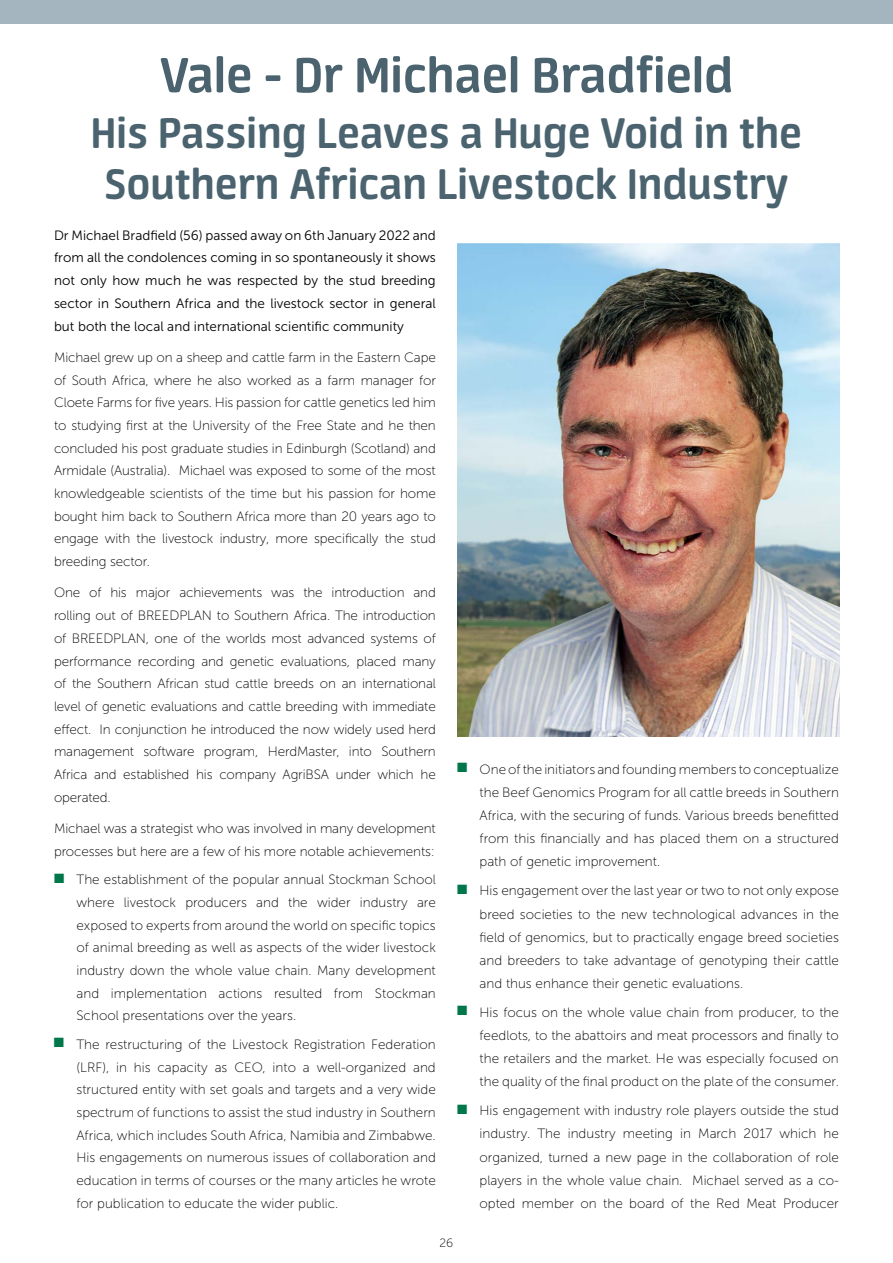
<style>
.page{position:relative;width:893px;height:1263px;background:#fff}
.page>*{position:absolute;margin:0;border:0;box-sizing:border-box;transform-origin:0 0}
.t1{font:700 55.5px "Neuron";color:#4a636f}
.t2{font:700 48px/51px "Neuron";color:#4a636f}
.t3{font:13.5px/22.6px "Museo Sans 100";color:#000;text-align:justify}
.t4{font:13.5px/22.6px "Museo Sans 300";color:#000;text-align:justify}
.t5{font:12px "Museo Sans 100";color:#000}
.s1{color:#00774a}
</style>
<div class="page">
<div style="left:0;top:0;width:893px;height:23px;background:#a4b5bf"></div>
<img style="left:457px;top:244px;width:382px;height:492px">
<hr style="left:892px;top:424px;width:1px;height:839px;background:#ceddc4">
<h1 class="t1" style="left:160px;top:44px;width:574px">Vale - Dr Michael Bradfield</h1>
<h2 class="t2" style="left:91px;top:107px;width:713px">His Passing Leaves a Huge Void in the<br>Southern African Livestock Industry</h2>
<p class="t4" style="left:54px;top:224px;width:383px">Dr Michael Bradfield (56) passed away on 6th January 2022 and from all the condolences coming in so spontaneously it shows not only how much he was respected by the stud breeding sector in Southern Africa and the livestock sector in general but both the local and international scientific community</p>
<p class="t3" style="left:54px;top:346px;width:383px">Michael grew up on a sheep and cattle farm in the Eastern Cape of South Africa, where he also worked as a farm manager for Cloete Farms for five years. His passion for cattle genetics led him to studying first at the University of the Free State and he then concluded his post graduate studies in Edinburgh (Scotland) and Armidale (Australia). Michael was exposed to some of the most knowledgeable scientists of the time but his passion for home bought him back to Southern Africa more than 20 years ago to engage with the livestock industry, more specifically the stud breeding sector.</p>
<p class="t3" style="left:54px;top:582px;width:383px">One of his major achievements was the introduction and rolling out of BREEDPLAN to Southern Africa. The introduction of BREEDPLAN, one of the worlds most advanced systems of performance recording and genetic evaluations, placed many of the Southern African stud cattle breeds on an international level of genetic evaluations and cattle breeding with immediate effect. In conjunction he introduced the now widely used herd management software program, HerdMaster, into Southern Africa and established his company AgriBSA under which he operated.</p>
<p class="t3" style="left:54px;top:817px;width:383px">Michael was a strategist who was involved in many development processes but here are a few of his more notable achievements:</p>
<p class="t3" style="left:76px;top:868px;width:361px;text-indent:-22px"><span class="s1">■</span> The establishment of the popular annual Stockman School where livestock producers and the wider industry are exposed to experts from around the world on specific topics of animal breeding as well as aspects of the wider livestock industry down the whole value chain. Many development and implementation actions resulted from Stockman School presentations over the years.</p>
<p class="t3" style="left:76px;top:1033px;width:361px;text-indent:-22px"><span class="s1">■</span> The restructuring of the Livestock Registration Federation (LRF), in his capacity as CEO, into a well-organized and structured entity with set goals and targets and a very wide spectrum of functions to assist the stud industry in Southern Africa, which includes South Africa, Namibia and Zimbabwe.<br>His engagements on numerous issues of collaboration and education in terms of courses or the many articles he wrote for publication to educate the wider public.</p>
<p class="t3" style="left:480px;top:758px;width:361px;line-height:23.1px;text-indent:-22px"><span class="s1">■</span> One of the initiators and founding members to conceptualize the Beef Genomics Program for all cattle breeds in Southern Africa, with the securing of funds. Various breeds benefitted from this financially and has placed them on a structured path of genetic improvement.</p>
<p class="t3" style="left:480px;top:879px;width:361px;line-height:23.1px;text-indent:-22px"><span class="s1">■</span> His engagement over the last year or two to not only expose breed societies to the new technological advances in the field of genomics, but to practically engage breed societies and breeders to take advantage of genotyping their cattle and thus enhance their genetic evaluations.</p>
<p class="t3" style="left:480px;top:1001px;width:361px;line-height:23.1px;text-indent:-22px"><span class="s1">■</span> His focus on the whole value chain from producer, to the feedlots, to the abattoirs and meat processors and finally to the retailers and the market. He was especially focused on the quality of the final product on the plate of the consumer.</p>
<p class="t3" style="left:480px;top:1099px;width:361px;line-height:23.1px;text-indent:-22px"><span class="s1">■</span> His engagement with industry role players outside the stud industry. The industry meeting in March 2017 which he organized, turned a new page in the collaboration of role players in the whole value chain. Michael served as a co&shy;opted member on the board of the Red Meat Producer</p>
<p class="t5" style="left:440px;top:1236px;width:15px">26</p>
</div>
